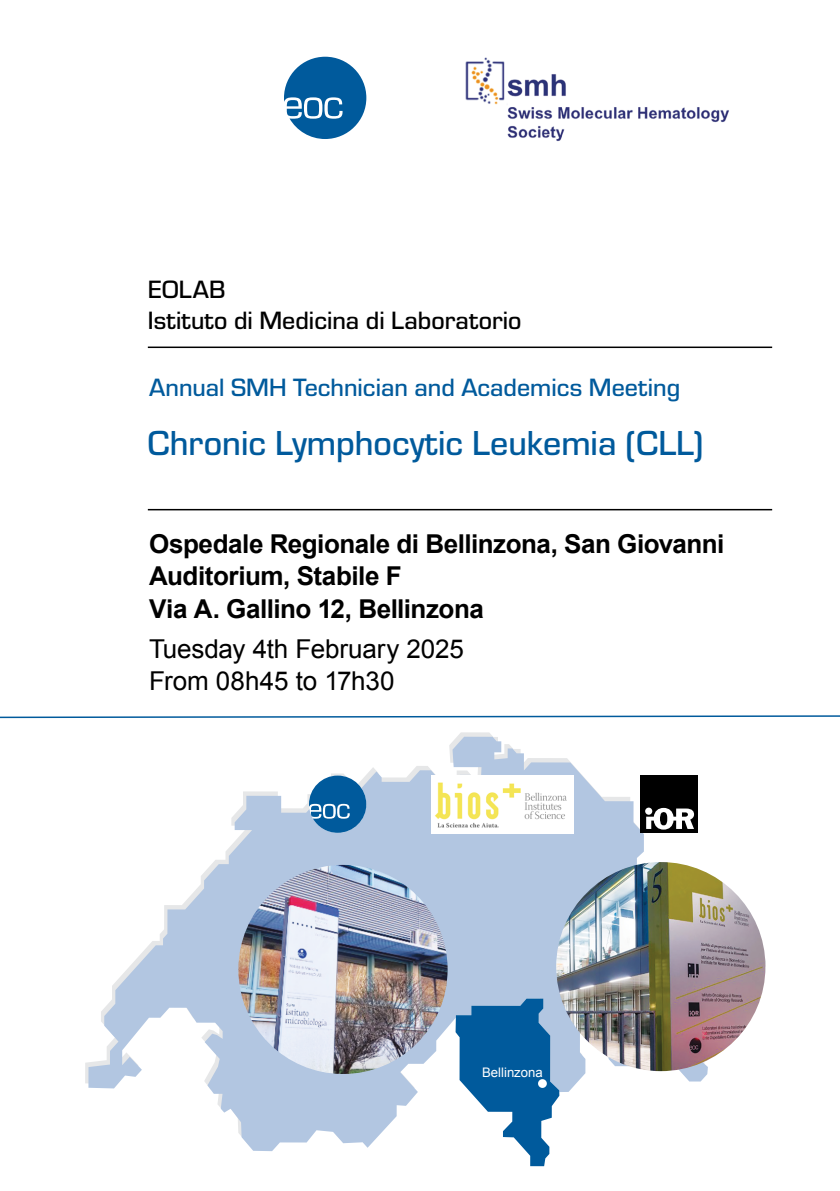
<style>
.page{position:relative;width:840px;height:1191px;background:#fff}
.page>*{position:absolute;margin:0;border:0;box-sizing:border-box;transform-origin:0 0}
.t1{font:500 36px "Eurostile";color:#005a9c}
.t2{font:700 26px/32px "Arial";letter-spacing:-.02em;color:#000}
.t3{font:26px/32px "Arial";letter-spacing:-.005em;color:#000}
.t4{font:500 26px "Eurostile";color:#005a9c}
.t5{font:500 26px/31.2px "Eurostile";color:#000}
.t6{font:13.2px "Arial";color:#fff}
</style>
<div class="page">
<svg style="left:0;top:715px;width:839px;height:4px"></svg>
<svg style="left:88px;top:736px;width:665px;height:415px"></svg>
<svg style="left:455px;top:998px;width:104px;height:168px"></svg>
<svg style="left:537px;top:1079px;width:9px;height:9px"></svg>
<img style="left:238px;top:865px;width:209px;height:209px;border-radius:105px">
<img style="left:556px;top:862px;width:209px;height:209px;border-radius:105px">
<img style="left:431px;top:775px;width:142px;height:58px">
<div style="left:639px;top:775px;width:58px;height:58px;background:#000"></div>
<svg style="left:645px;top:808px;width:48px;height:21px"></svg>
<svg style="left:644px;top:807px;width:8px;height:7px"></svg>
<hr style="left:148px;top:346px;width:623px;height:2px;background:#000">
<hr style="left:148px;top:509px;width:623px;height:1px;background:#000">
<svg style="left:284px;top:57px;width:82px;height:82px"></svg>
<img style="left:465px;top:57px;width:264px;height:84px">
<svg style="left:309px;top:775px;width:57px;height:58px"></svg>
<p class="t5" style="left:148px;top:272px;width:375px">EOLAB<br>Istituto di Medicina di Laboratorio</p>
<p class="t4" style="left:149px;top:369px;width:532px">Annual SMH Technician and Academics Meeting</p>
<h1 class="t1" style="left:147px;top:418px;width:557px">Chronic Lymphocytic Leukemia (CLL)</h1>
<p class="t2" style="left:149px;top:529px;width:576px">Ospedale Regionale di Bellinzona, San Giovanni<br>Auditorium, Stabile F<br>Via A. Gallino 12, Bellinzona</p>
<p class="t3" style="left:149px;top:632px;width:316px">Tuesday 4th February 2025<br>From 08h45 to 17h30</p>
<p class="t6" style="left:482px;top:1063px;width:62px">Bellinzona</p>
</div>
